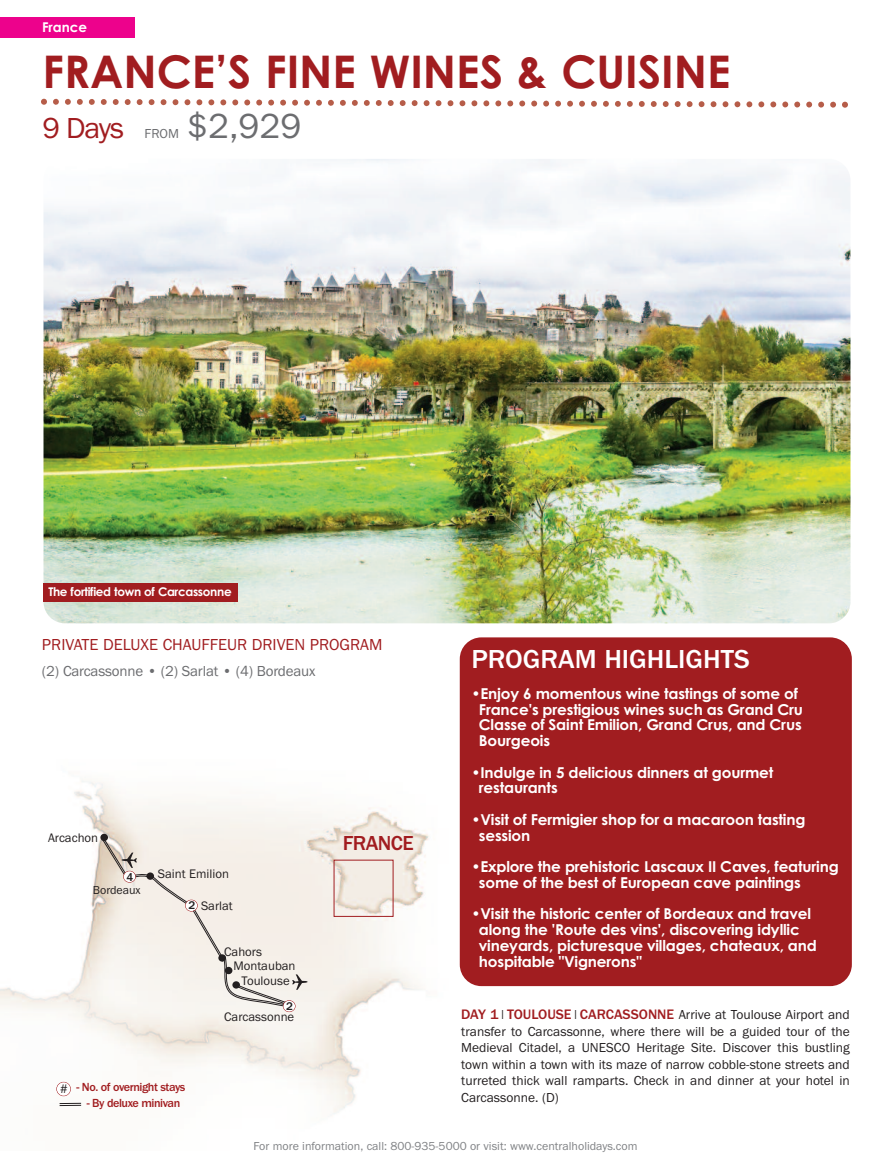
<style>
.page{position:relative;width:891px;height:1175px;background:#fff}
.page>*{position:absolute;margin:0;border:0;box-sizing:border-box;transform-origin:0 0}
.t1{font:700 45px "Century Gothic";color:#a11d20}
.t2{font:36px "Franklin Gothic";color:#6c6d70}
.t3{font:30px "Franklin Gothic";color:#a11d20}
.t4{font:500 27px "Franklin Gothic";color:#fff}
.t5{font:500 21px "Franklin Gothic";letter-spacing:-.03em;color:#a11d20}
.t6{font:16.5px "Franklin Gothic";color:#a11d20}
.t7{font:700 15px/15.8px "Century Gothic";letter-spacing:-.01em;color:#fff}
.t8{font:15px "Franklin Gothic";letter-spacing:-.01em;color:#6c6d70}
.t9{font:13.5px/16.5px "Franklin Gothic";color:#231f20;text-align:justify;scale:.7 1}
.t10{font:700 13.5px "Century Gothic";color:#fff}
.t11{font:13.5px "Franklin Gothic";color:#6c6d70}
.t12{font:12.9px "Franklin Gothic";color:#231f20}
.t13{font:12.75px "Franklin Gothic";color:#231f20}
.t14{font:500 12.15px "Franklin Gothic";letter-spacing:-.035em;color:#a11d20}
.t15{font:12px "Franklin Gothic";color:#808285}
.t16{font:700 12px "Century Gothic";letter-spacing:-.03em;color:#fff}
.t17{font:12px "Franklin Gothic";color:#231f20}
.t18{font:500 11.7px "Franklin Gothic";color:#231f20}
.s1{font-weight:500;font-size:14.25px;color:#a11d20}
</style>
<div class="page">
<img style="left:0;top:620px;width:574px;height:494px">
<div style="left:0;top:18px;width:134px;height:20px;background:#ed028c"></div>
<div style="left:57px;top:1082px;width:13px;height:13px;background:#fff;border-radius:50%"></div>
<div style="left:56px;top:1081px;width:15px;height:15px;border:1px solid #a11d20;border-radius:50%"></div>
<hr style="left:60px;top:1102px;width:21px;height:2px;background:#231f20">
<hr style="left:60px;top:1104px;width:21px;height:2px;background:#231f20">
<div style="left:283px;top:1000px;width:12px;height:11px;background:#fff;border-radius:50%"></div>
<div style="left:283px;top:1000px;width:13px;height:12px;border:1px solid #a11d20;border-radius:50%"></div>
<svg style="left:100px;top:833px;width:8px;height:8px"></svg>
<svg style="left:102px;top:838px;width:206px;height:170px"></svg>
<svg style="left:41px;top:98px;width:807px;height:10px"></svg>
<div style="left:460px;top:637px;width:392px;height:349px;background:#a11d20;border-radius:22px"></div>
<img style="left:43px;top:159px;width:807px;height:464px;border-radius:22px">
<div style="left:43px;top:583px;width:195px;height:18px;background:#a11d20"></div>
<p class="t10" style="left:42px;top:20px;width:47px">France</p>
<h1 class="t1" style="left:42px;top:46px;width:690px">FRANCE’S FINE WINES &amp; CUISINE</h1>
<h3 class="t3" style="left:42px;top:110px;width:83px">9 Days</h3>
<p class="t11" style="left:145px;top:126px;width:36px">FROM</p>
<h2 class="t2" style="left:187px;top:105px;width:116px">$2,929</h2>
<p class="t16" style="left:48px;top:584px;width:185px">The fortified town of Carcassonne</p>
<p class="t6" style="left:42px;top:634px;width:342px">PRIVATE DELUXE CHAUFFEUR DRIVEN PROGRAM</p>
<p class="t8" style="left:42px;top:662px;width:275px">(2) Carcassonne • (2) Sarlat • (4) Bordeaux</p>
<p class="t13" style="left:48px;top:830px;width:52px">Arcachon</p>
<h3 class="t5" style="left:343px;top:830px;width:72px">FRANCE</h3>
<p class="t18" style="left:127px;top:869px;width:8px">4</p>
<p class="t13" style="left:158px;top:866px;width:73px">Saint Emilion</p>
<p class="t17" style="left:93px;top:882px;width:49px">Bordeaux</p>
<p class="t13" style="left:201px;top:897px;width:33px">Sarlat</p>
<p class="t18" style="left:188px;top:898px;width:8px">2</p>
<p class="t13" style="left:224px;top:943px;width:40px">Cahors</p>
<p class="t13" style="left:233px;top:957px;width:64px">Montauban</p>
<p class="t13" style="left:242px;top:972px;width:50px">Toulouse</p>
<p class="t18" style="left:286px;top:999px;width:8px">2</p>
<p class="t13" style="left:224px;top:1009px;width:72px">Carcassonne</p>
<p class="t12" style="left:60px;top:1081px;width:9px">#</p>
<p class="t14" style="left:77px;top:1079px;width:110px">- No. of overnight stays</p>
<p class="t14" style="left:87px;top:1095px;width:95px">- By deluxe minivan</p>
<h3 class="t4" style="left:471px;top:643px;width:280px">PROGRAM HIGHLIGHTS</h3>
<p class="t7" style="left:479px;top:686px;width:326px;text-indent:-7px">•Enjoy 6 momentous wine tastings of some of France's prestigious wines such as Grand Cru Classe of Saint Emilion, Grand Crus, and Crus Bourgeois</p>
<p class="t7" style="left:479px;top:764px;width:296px;text-indent:-7px">•Indulge in 5 delicious dinners at gourmet restaurants</p>
<p class="t7" style="left:479px;top:812px;width:328px;text-indent:-7px">•Visit of Fermigier shop for a macaroon tasting session</p>
<p class="t7" style="left:479px;top:859px;width:361px;text-indent:-7px">•Explore the prehistoric Lascaux II Caves, featuring some of the best of European cave paintings</p>
<p class="t7" style="left:479px;top:906px;width:339px;text-indent:-7px">•Visit the historic center of Bordeaux and travel along the 'Route des vins', discovering idyllic vineyards, picturesque villages, chateaux, and hospitable "Vignerons"</p>
<p class="t9" style="left:461px;top:1006px;width:557px"><span class="s1">DAY 1</span> I <span class="s1">TOULOUSE</span> I <span class="s1">CARCASSONNE</span> Arrive at Toulouse Airport and transfer to Carcassonne, where there will be a guided tour of the Medieval Citadel, a UNESCO Heritage Site. Discover this bustling town within a town with its maze of narrow cobble-stone streets and turreted thick wall ramparts. Check in and dinner at your hotel in Carcassonne. (D)</p>
<p class="t15" style="left:253px;top:1139px;width:386px">For more information, call: 800-935-5000 or visit: www.centralholidays.com</p>
</div>
